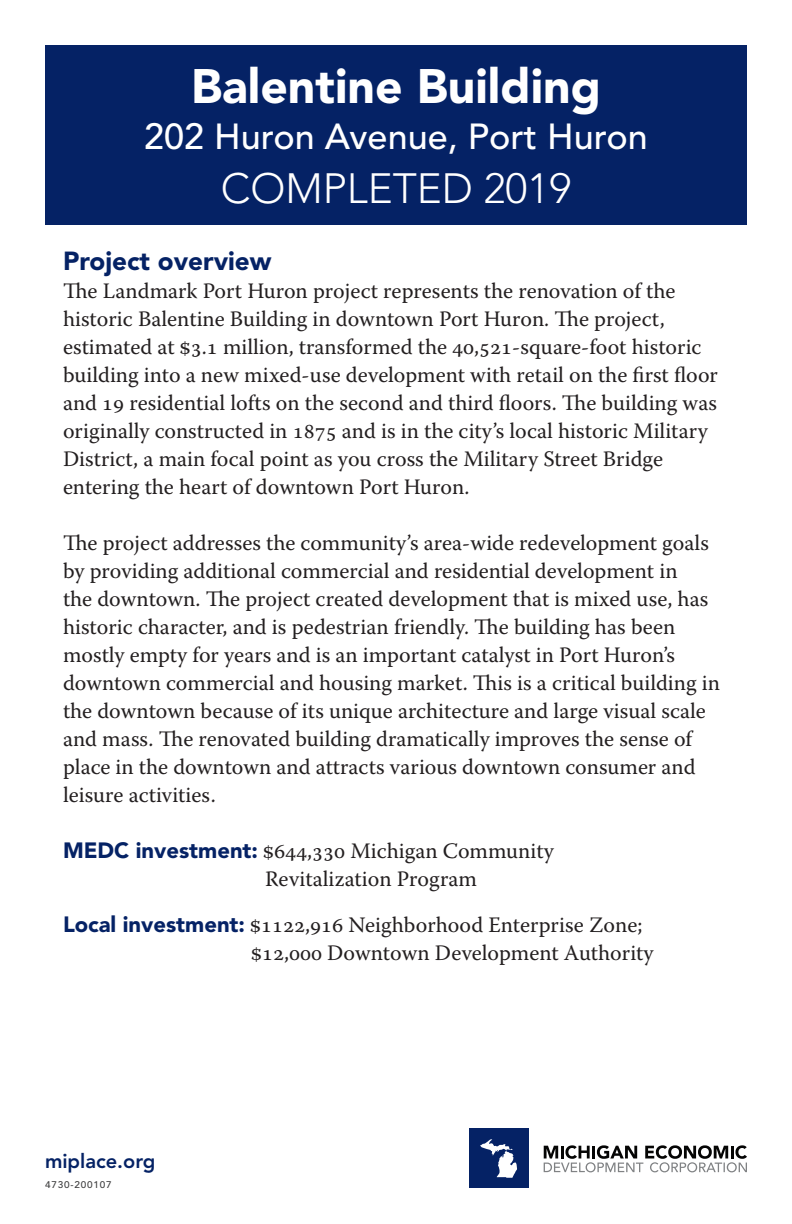
<style>
.page{position:relative;width:792px;height:1224px;background:#fff}
.page>*{position:absolute;margin:0;border:0;box-sizing:border-box;transform-origin:0 0}
.t1{font:900 48px "Avenir";color:#fff}
.t2{font:300 42px "Avenir";color:#fff}
.t3{font:500 36px "Avenir";color:#fff}
.t4{font:900 26px "Avenir";color:#052265}
.t5{font:22px/28px "Warnock Pro";color:#231f20}
.t6{font:800 20px "Avenir";color:#052265}
.t7{font:500 9.6px "Avenir";letter-spacing:.08em;color:#3e3e3f;scale:1.04 1}
.s1{font-family:"Avenir";font-weight:900;color:#052265}
</style>
<div class="page">
<div style="left:469px;top:1129px;width:59px;height:59px;background:#052265"></div>
<svg style="left:480px;top:1139px;width:37px;height:39px"></svg>
<svg style="left:544px;top:1145px;width:203px;height:27px"></svg>
<div style="left:45px;top:45px;width:702px;height:180px;background:#052265"></div>
<p class="t1" style="left:191px;top:57px;width:411px">Balentine Building</p>
<p class="t3" style="left:144px;top:116px;width:505px">202 Huron Avenue, Port Huron</p>
<p class="t2" style="left:221px;top:164px;width:352px">COMPLETED 2019</p>
<p class="t4" style="left:63px;top:245px;width:210px">Project overview</p>
<p class="t5" style="left:63px;top:276px;width:657px">The Landmark Port Huron project represents the renovation of the historic Balentine Building in downtown Port Huron. The project, estimated at $3.1 million, transformed the 40,521-square-foot historic building into a new mixed-use development with retail on the first floor and 19 residential lofts on the second and third floors. The building was originally constructed in 1875 and is in the city’s local historic Military District, a main focal point as you cross the Military Street Bridge entering the heart of downtown Port Huron.</p>
<p class="t5" style="left:63px;top:528px;width:658px">The project addresses the community’s area-wide redevelopment goals by providing additional commercial and residential development in<br>the downtown. The project created development that is mixed use, has historic character, and is pedestrian friendly. The building has been mostly empty for years and is an important catalyst in Port Huron’s downtown commercial and housing market. This is a critical building in the downtown because of its unique architecture and large visual scale and mass. The renovated building dramatically improves the sense of place in the downtown and attracts various downtown consumer and leisure activities.</p>
<p class="t5" style="left:265px;top:836px;width:290px;text-indent:-202px"><span class="s1">MEDC investment:</span> $644,330 Michigan Community<br>Revitalization Program</p>
<p class="t5" style="left:251px;top:910px;width:404px;text-indent:-188px"><span class="s1">Local investment:</span> $1122,916 Neighborhood Enterprise Zone; $12,000 Downtown Development Authority</p>
<p class="t6" style="left:45px;top:1149px;width:112px">miplace.org</p>
<p class="t7" style="left:45px;top:1179px;width:66px">4730-200107</p>
</div>
